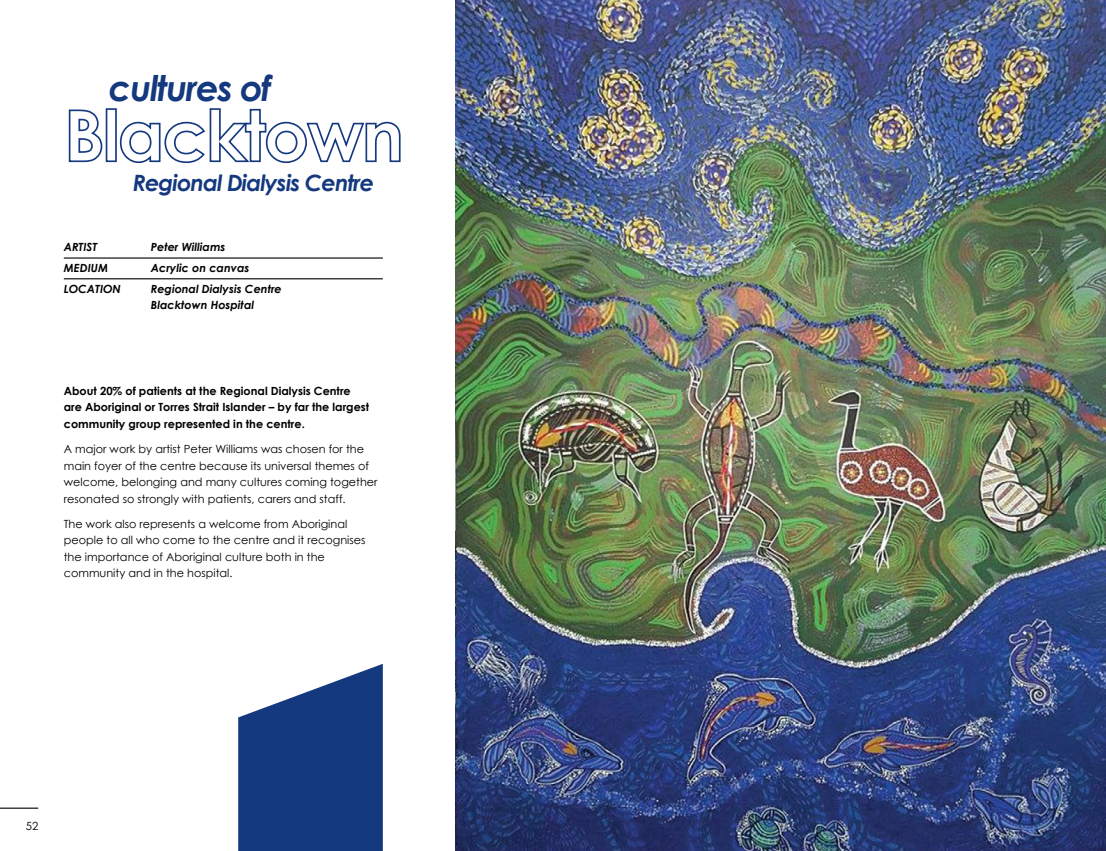
<style>
.page{position:relative;width:1106px;height:851px;background:#fff}
.page>*{position:absolute;margin:0;border:0;box-sizing:border-box;transform-origin:0 0}
.t1{font:italic 700 35.4px "Century Gothic";color:#15397f}
.t2{font:italic 700 22.5px "Century Gothic";letter-spacing:-.04em;color:#15397f}
.t3{font:11.25px/16.5px "Century Gothic";color:#000}
.t4{font:700 11.25px/16.5px "Century Gothic";color:#000}
.t5{font:italic 700 11.25px/16.5px "Century Gothic";color:#000}
</style>
<div class="page">
<hr style="left:0;top:807px;width:38px;height:1px;background:#000">
<svg style="left:68px;top:109px;width:35px;height:54px"></svg>
<div style="left:106px;top:108px;width:11px;height:54px;border:2px solid #15397f"></div>
<svg style="left:119px;top:108px;width:282px;height:56px"></svg>
<hr style="left:64px;top:257px;width:319px;height:1px;background:#000">
<hr style="left:64px;top:278px;width:319px;height:1px;background:#000">
<img style="left:455px;top:0;width:651px;height:850px">
<svg style="left:238px;top:663px;width:145px;height:187px;background:#385692"></svg>
<h1 class="t1" style="left:109px;top:65px;width:166px">cultures of</h1>
<h2 class="t2" style="left:133px;top:169px;width:243px">Regional Dialysis Centre</h2>
<p class="t5" style="left:64px;top:238px;width:7px">ARTI</p>
<p class="t5" style="left:87px;top:238px;width:10px">ST</p>
<p class="t5" style="left:151px;top:238px;width:76px">Peter Williams</p>
<p class="t5" style="left:64px;top:259px;width:71px">MEDIUM A</p>
<p class="t5" style="left:159px;top:259px;width:92px">crylic on canvas</p>
<p class="t5" style="left:64px;top:280px;width:77px">LOCATION R</p>
<p class="t5" style="left:151px;top:280px;width:132px;text-indent:7px">egional Dialysis Centre<br>Blacktown Hospital</p>
<p class="t4" style="left:64px;top:382px;width:307px">About 20% of patients at the Regional Dialysis Centre are Aboriginal or Torres Strait Islander – by far the largest community group represented in the centre.</p>
<p class="t3" style="left:64px;top:440px;width:315px">A major work by artist Peter Williams was chosen for the main foyer of the centre because its universal themes of welcome, belonging and many cultures coming together resonated so strongly with patients, carers and staff.</p>
<p class="t3" style="left:64px;top:515px;width:303px">The work also represents a welcome from Aboriginal people to all who come to the centre and it recognises the importance of Aboriginal culture both in the community and in the hospital.</p>
<p class="t3" style="left:26px;top:817px;width:14px">52</p>
</div>
